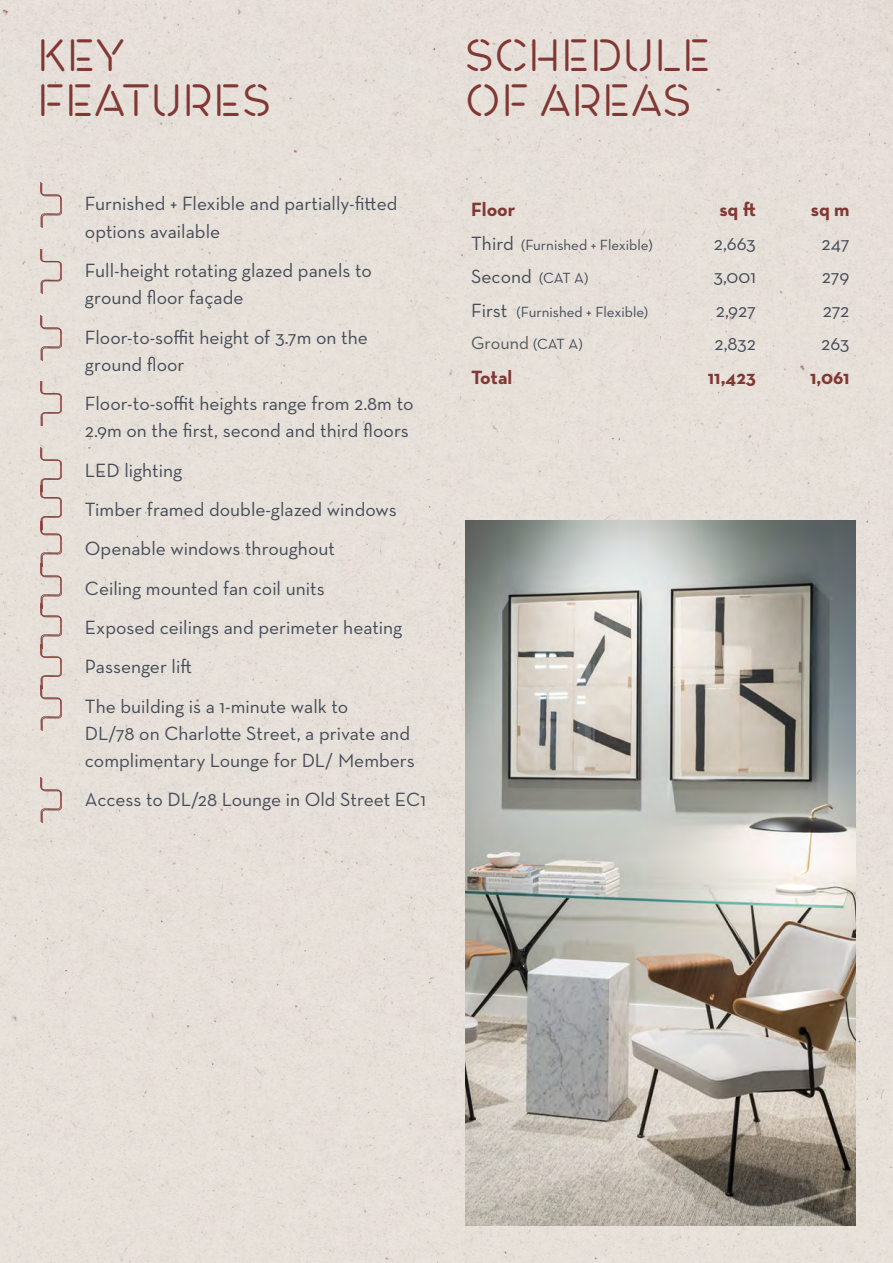
<style>
.page{position:relative;width:893px;height:1263px;background:#e6e0d9}
.page>*{position:absolute;margin:0;border:0;box-sizing:border-box;transform-origin:0 0}
.t1{font:300 45.3px/45px "Maple";letter-spacing:.02em;color:#813733}
.t2{font:19.5px/39.3px "Neutraface Text";color:#454b57}
.t3{font:700 19.5px "Neutraface Text";color:#813733}
.t4{font:18px "Neutraface Text";color:#575756}
.t5{font:15px "Neutraface Text";color:#454b57}
.s1{font-size:19.5px}
.s2{font-size:15px}
.s3{font-size:15px;color:#454b57}
</style>
<div class="page">
<img style="left:465px;top:521px;width:390px;height:704px">
<img style="left:41px;top:183px;width:20px;height:44px">
<img style="left:41px;top:249px;width:20px;height:1px">
<img style="left:41px;top:250px;width:20px;height:43px">
<img style="left:41px;top:316px;width:20px;height:44px">
<img style="left:41px;top:381px;width:20px;height:1px">
<img style="left:41px;top:382px;width:20px;height:44px">
<img style="left:41px;top:448px;width:20px;height:37px">
<img style="left:41px;top:485px;width:20px;height:1px">
<img style="left:41px;top:486px;width:20px;height:36px">
<img style="left:41px;top:522px;width:20px;height:42px">
<img style="left:41px;top:564px;width:20px;height:40px">
<img style="left:41px;top:604px;width:20px;height:41px">
<img style="left:41px;top:645px;width:20px;height:41px">
<img style="left:41px;top:686px;width:20px;height:44px">
<img style="left:41px;top:778px;width:20px;height:44px">
<h1 class="t1" style="left:38px;top:33px;width:235px">KEY<br>FEATURES</h1>
<h1 class="t1" style="left:465px;top:33px;width:247px">SCHEDULE<br>OF AREAS</h1>
<p class="t2" style="left:85px;top:190px;width:314px;line-height:27.3px">Furnished + Flexible and partially-fitted options available</p>
<p class="t2" style="left:85px;top:256px;width:288px;line-height:27.3px">Full-height rotating glazed panels to ground floor façade</p>
<p class="t2" style="left:85px;top:323px;width:284px;line-height:27.3px">Floor-to-soffit height of 3.7m on the ground floor</p>
<p class="t2" style="left:85px;top:390px;width:330px;line-height:27.3px">Floor-to-soffit heights range from 2.8m to<br>2.9m on the first, second and third floors</p>
<p class="t2" style="left:85px;top:450px;width:319px">LED lighting<br>Timber framed double-glazed windows<br>Openable windows throughout<br>Ceiling mounted fan coil units<br>Exposed ceilings and perimeter heating<br>Passenger lift<br>The building is a 1-minute walk to</p>
<p class="t2" style="left:85px;top:719px;width:331px;line-height:27.3px">DL/78 on Charlotte Street, a private and complimentary Lounge for DL/ Members</p>
<p class="t2" style="left:85px;top:780px;width:342px">Access to DL/28 Lounge in Old Street EC1</p>
<p class="t3" style="left:471px;top:197px;width:46px">Floor</p>
<p class="t3" style="left:719px;top:197px;width:38px">sq ft</p>
<p class="t3" style="left:811px;top:197px;width:40px">sq m</p>
<p class="t5" style="left:471px;top:235px;width:183px"><span class="s1">Third</span> (Furnished + Flexible)</p>
<p class="t2" style="left:714px;top:223px;width:43px">2,663</p>
<p class="t2" style="left:822px;top:223px;width:29px">247</p>
<p class="t2" style="left:471px;top:257px;width:119px">Second <span class="s2">(CAT A)</span></p>
<p class="t2" style="left:714px;top:257px;width:44px">3,001</p>
<p class="t2" style="left:822px;top:257px;width:29px">279</p>
<p class="t5" style="left:471px;top:302px;width:179px"><span class="s1">First</span> (Furnished + Flexible)</p>
<p class="t2" style="left:716px;top:290px;width:42px">2,927</p>
<p class="t2" style="left:823px;top:290px;width:28px">272</p>
<p class="t4" style="left:471px;top:332px;width:113px">Ground <span class="s3">(CAT A)</span></p>
<p class="t2" style="left:714px;top:324px;width:43px">2,832</p>
<p class="t2" style="left:821px;top:324px;width:30px">263</p>
<p class="t3" style="left:471px;top:365px;width:43px">Total</p>
<p class="t3" style="left:708px;top:365px;width:50px">11,423</p>
<p class="t3" style="left:810px;top:365px;width:41px">1,061</p>
</div>
